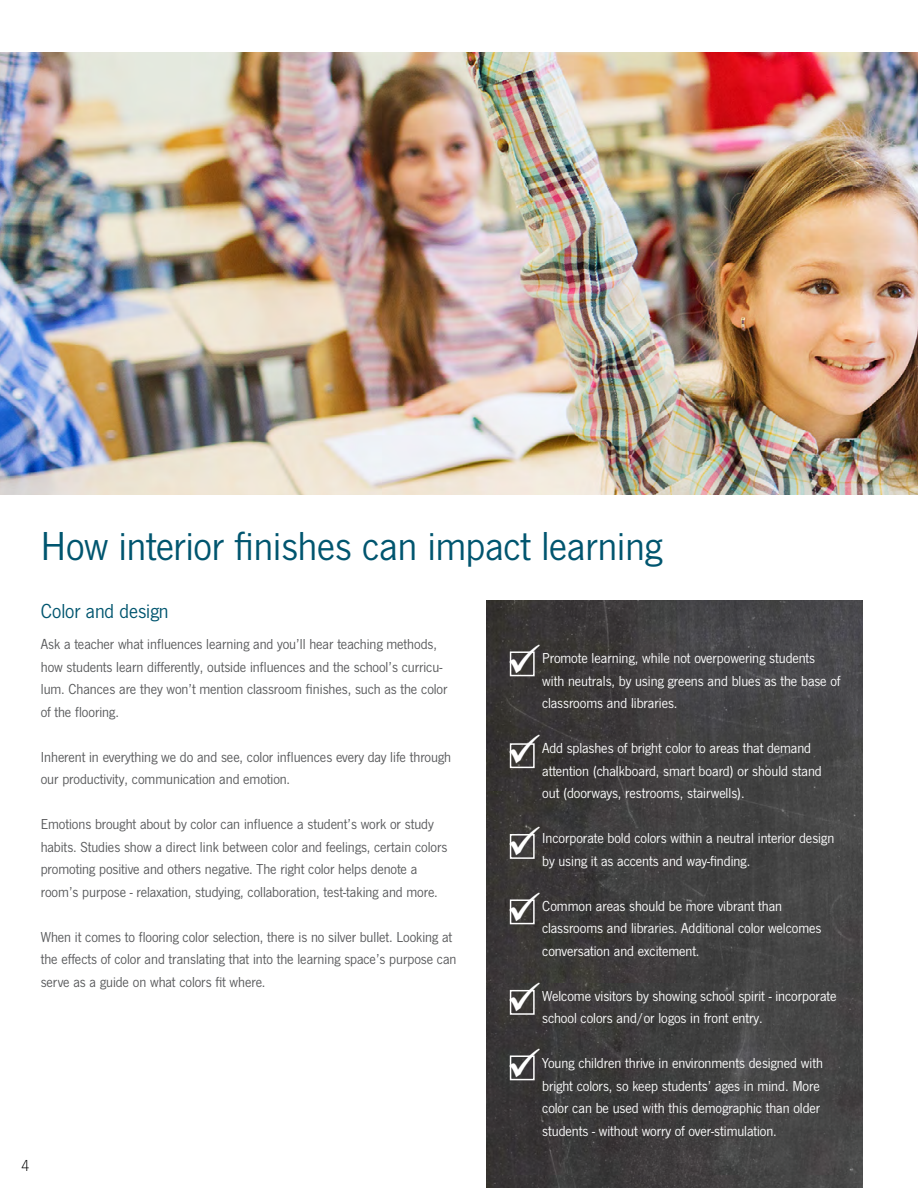
<style>
.page{position:relative;width:918px;height:1188px;background:#fff}
.page>*{position:absolute;margin:0;border:0;box-sizing:border-box;transform-origin:0 0}
.t1{font:45px/91.1px "Wingdings";color:#fff;text-align:justify}
.t2{font:42px "News Gothic FS";color:#00556f}
.t3{font:21px "News Gothic FS";letter-spacing:-.005em;color:#00556f}
.t4{font:300 16.5px "News Gothic FS";color:#000}
.t5{font:15px/22.5px "News Gothic FS";letter-spacing:-.005em;color:#58595b}
.t6{font:15px/22.5px "News Gothic FS";letter-spacing:-.005em;color:#fff}
</style>
<div class="page">
<img style="left:0;top:53px;width:918px;height:442px">
<img style="left:486px;top:601px;width:376px;height:587px">
<div style="left:510px;top:651px;width:25px;height:25px;border:2px solid #fff"></div>
<div style="left:510px;top:743px;width:25px;height:25px;border:2px solid #fff"></div>
<div style="left:510px;top:834px;width:25px;height:25px;border:2px solid #fff"></div>
<div style="left:510px;top:990px;width:25px;height:25px;border:2px solid #fff"></div>
<div style="left:510px;top:1055px;width:25px;height:25px;border:2px solid #fff"></div>
<svg style="left:509px;top:892px;width:31px;height:120px;background:#474543"></svg>
<svg style="left:509px;top:1048px;width:31px;height:29px"></svg>
<h2 class="t2" style="left:41px;top:523px;width:623px">How interior finishes can impact learning</h2>
<h3 class="t3" style="left:41px;top:599px;width:129px">Color and design</h3>
<p class="t5" style="left:41px;top:633px;width:408px">Ask a teacher what influences learning and you’ll hear teaching methods, how students learn differently, outside influences and the school’s curricu&shy;lum. Chances are they won’t mention classroom finishes, such as the color of the flooring.</p>
<p class="t5" style="left:41px;top:745px;width:412px">Inherent in everything we do and see, color influences every day life through our productivity, communication and emotion.</p>
<p class="t5" style="left:41px;top:813px;width:408px">Emotions brought about by color can influence a student’s work or study habits. Studies show a direct link between color and feelings, certain colors promoting positive and others negative. The right color helps denote a room’s purpose - relaxation, studying, collaboration, test-taking and more.</p>
<p class="t5" style="left:41px;top:925px;width:417px">When it comes to flooring color selection, there is no silver bullet. Looking at the effects of color and translating that into the learning space’s purpose can serve as a guide on what colors fit where.</p>
<p class="t4" style="left:21px;top:1156px;width:9px">4</p>
<h1 class="t1" style="left:506px;top:618px;width:37px">✓ ✓ ✓</h1>
<p class="t6" style="left:542px;top:647px;width:300px">Promote learning, while not overpowering students with neutrals, by using greens and blues as the base of classrooms and libraries.</p>
<p class="t6" style="left:542px;top:737px;width:281px">Add splashes of bright color to areas that demand attention (chalkboard, smart board) or should stand out (doorways, restrooms, stairwells).</p>
<p class="t6" style="left:542px;top:827px;width:294px">Incorporate bold colors within a neutral interior design by using it as accents and way-finding.</p>
<p class="t6" style="left:542px;top:895px;width:281px">Common areas should be more vibrant than classrooms and libraries. Additional color welcomes conversation and excitement.</p>
<p class="t6" style="left:542px;top:985px;width:296px">Welcome visitors by showing school spirit - incorporate school colors and/or logos in front entry.</p>
<p class="t6" style="left:542px;top:1052px;width:282px">Young children thrive in environments designed with bright colors, so keep students’ ages in mind. More color can be used with this demographic than older students - without worry of over-stimulation.</p>
</div>
